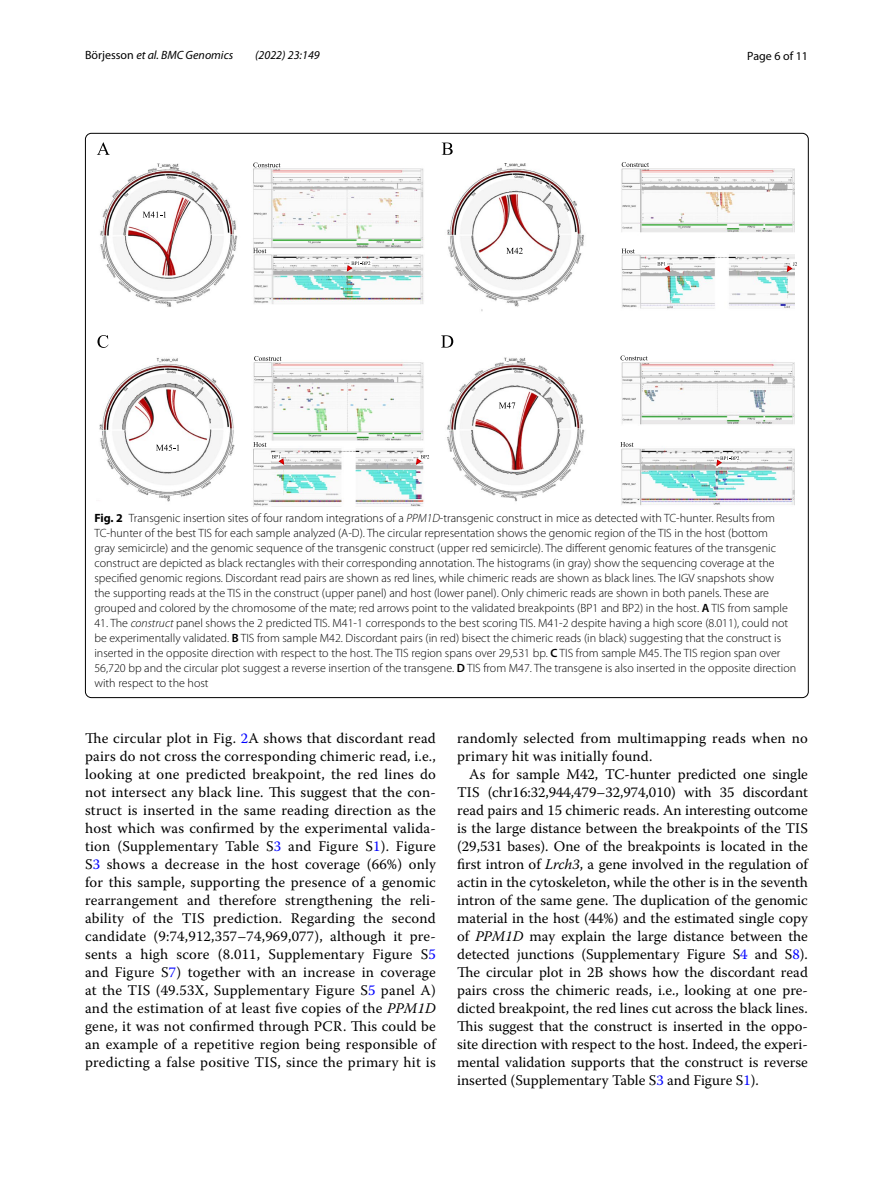
<style>
.page{position:relative;width:893px;height:1187px;background:#fff}
.page>*{position:absolute;margin:0;border:0;box-sizing:border-box;transform-origin:0 0}
.t1{font:14.7px/18px "Warnock Pro";letter-spacing:.015em;color:#000;text-align:justify}
.t2{font:300 12px/15px "Myriad Pro";color:#000}
.t3{font:italic 12px "Myriad Pro";color:#000}
.t4{font:12px "Myriad Pro";color:#000}
.s1{font-style:normal}
.s2{font-weight:700}
.s3{font-style:italic}
.s4{font-weight:600}
.s5{color:#00f}
</style>
<div class="page">
<img style="left:99px;top:163px;width:696px;height:344px">
<svg style="left:97px;top:142px;width:13px;height:13px"></svg>
<svg style="left:442px;top:143px;width:11px;height:12px"></svg>
<svg style="left:97px;top:335px;width:11px;height:13px"></svg>
<svg style="left:441px;top:335px;width:12px;height:12px"></svg>
<svg style="left:499px;top:402px;width:16px;height:6px"></svg>
<svg style="left:620px;top:442px;width:13px;height:5px"></svg>
<svg style="left:620px;top:355px;width:28px;height:5px"></svg>
<svg style="left:622px;top:248px;width:13px;height:5px"></svg>
<svg style="left:622px;top:162px;width:27px;height:5px"></svg>
<svg style="left:143px;top:211px;width:23px;height:7px"></svg>
<svg style="left:253px;top:248px;width:13px;height:5px"></svg>
<svg style="left:253px;top:162px;width:28px;height:5px"></svg>
<svg style="left:253px;top:442px;width:13px;height:5px"></svg>
<svg style="left:254px;top:356px;width:27px;height:5px"></svg>
<svg style="left:506px;top:248px;width:17px;height:6px"></svg>
<svg style="left:156px;top:444px;width:23px;height:7px"></svg>
<svg style="left:716px;top:456px;width:23px;height:10px"></svg>
<svg style="left:657px;top:262px;width:13px;height:10px"></svg>
<svg style="left:787px;top:262px;width:10px;height:10px"></svg>
<svg style="left:416px;top:455px;width:13px;height:10px"></svg>
<svg style="left:272px;top:455px;width:12px;height:10px"></svg>
<svg style="left:347px;top:261px;width:23px;height:11px"></svg>
<p class="t3" style="left:85px;top:48px;width:150px"><span class="s1">Börjesson</span> et al. BMC Genomics</p>
<p class="t3" style="left:255px;top:48px;width:66px">(2022) 23:149</p>
<p class="t4" style="left:747px;top:48px;width:62px">Page 6 of 11</p>
<p class="t2" style="left:94px;top:511px;width:695px"><span class="s2">Fig. 2</span> Transgenic insertion sites of four random integrations of a <span class="s3">PPM1D</span>-transgenic construct in mice as detected with TC-hunter. Results from TC-hunter of the best TIS for each sample analyzed (A-D). The circular representation shows the genomic region of the TIS in the host (bottom gray semicircle) and the genomic sequence of the transgenic construct (upper red semicircle). The different genomic features of the transgenic construct are depicted as black rectangles with their corresponding annotation. The histograms (in gray) show the sequencing coverage at the specified genomic regions. Discordant read pairs are shown as red lines, while chimeric reads are shown as black lines. The IGV snapshots show the supporting reads at the TIS in the construct (upper panel) and host (lower panel). Only chimeric reads are shown in both panels. These are grouped and colored by the chromosome of the mate; red arrows point to the validated breakpoints (BP1 and BP2) in the host. <span class="s4">A</span> TIS from sample</p>
<p class="t2" style="left:94px;top:616px;width:703px">41. The <span class="s3">construct</span> panel shows the 2 predicted TIS. M41-1 corresponds to the best scoring TIS. M41-2 despite having a high score (8.011), could not be experimentally validated. <span class="s4">B</span> TIS from sample M42. Discordant pairs (in red) bisect the chimeric reads (in black) suggesting that the construct is inserted in the opposite direction with respect to the host. The TIS region spans over 29,531 bp. <span class="s4">C</span> TIS from sample M45. The TIS region span over 56,720 bp and the circular plot suggest a reverse insertion of the transgene. <span class="s4">D</span> TIS from M47. The transgene is also inserted in the opposite direction with respect to the host</p>
<p class="t1" style="left:85px;top:729px;width:352px">The circular plot in Fig. <span class="s5">2</span>A shows that discordant read pairs do not cross the corresponding chimeric read, i.e., looking at one predicted breakpoint, the red lines do not intersect any black line. This suggest that the con&shy;struct is inserted in the same reading direction as the host which was confirmed by the experimental valida&shy;tion (Supplementary Table S<span class="s5">3</span> and Figure S<span class="s5">1</span>). Figure S<span class="s5">3</span> shows a decrease in the host coverage (66%) only for this sample, supporting the presence of a genomic rearrangement and therefore strengthening the reli&shy;ability of the TIS prediction. Regarding the second candidate (9:74,912,357–74,969,077), although it pre&shy;sents a high score (8.011, Supplementary Figure S<span class="s5">5 </span>and Figure S<span class="s5">7</span>) together with an increase in coverage at the TIS (49.53X, Supplementary Figure S<span class="s5">5</span> panel A) and the estimation of at least five copies of the <span class="s3">PPM1D </span>gene, it was not confirmed through PCR. This could be an example of a repetitive region being responsible of predicting a false positive TIS, since the primary hit is</p>
<p class="t1" style="left:457px;top:729px;width:352px">randomly selected from multimapping reads when no primary hit was initially found.</p>
<p class="t1" style="left:457px;top:765px;width:352px;text-indent:12px">As for sample M42, TC-hunter predicted one single TIS (chr16:32,944,479–32,974,010) with 35 discordant read pairs and 15 chimeric reads. An interesting outcome is the large distance between the breakpoints of the TIS (29,531 bases). One of the breakpoints is located in the first intron of <span class="s3">Lrch3</span>, a gene involved in the regulation of actin in the cytoskeleton, while the other is in the seventh intron of the same gene. The duplication of the genomic material in the host (44%) and the estimated single copy of <span class="s3">PPM1D</span> may explain the large distance between the detected junctions (Supplementary Figure S<span class="s5">4</span> and S<span class="s5">8</span>).<br>The circular plot in 2B shows how the discordant read pairs cross the chimeric reads, i.e., looking at one pre&shy;dicted breakpoint, the red lines cut across the black lines.<br>This suggest that the construct is inserted in the oppo&shy;site direction with respect to the host. Indeed, the experi&shy;mental validation supports that the construct is reverse inserted (Supplementary Table S<span class="s5">3</span> and Figure S<span class="s5">1</span>).</p>
</div>
